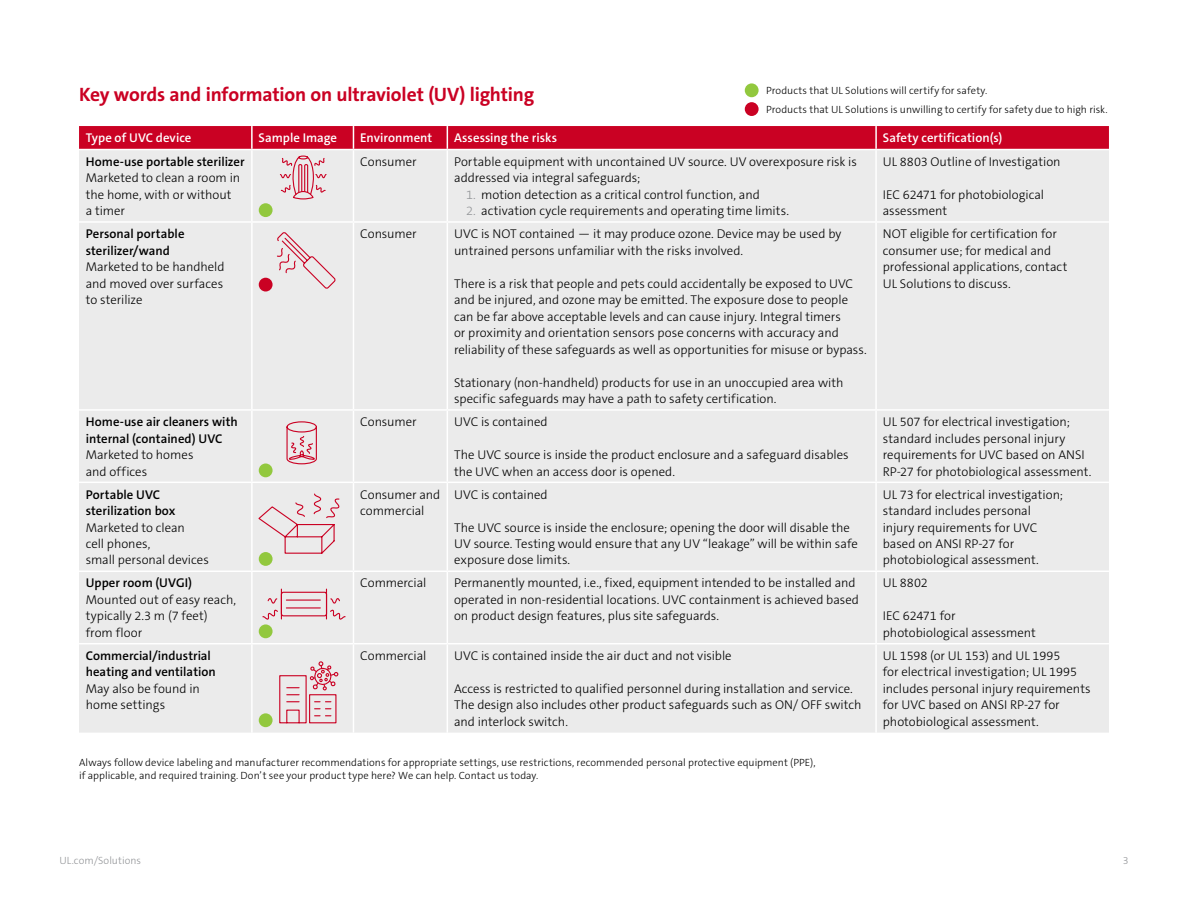
<style>
.page{position:relative;width:1188px;height:918px;background:#fff}
.page>*{position:absolute;margin:0;border:0;box-sizing:border-box;transform-origin:0 0}
.t1{font:700 19.5px "The Sans C5";letter-spacing:-.01em;color:#ca0123}
.t2{font:300 12.75px/16.5px "The Sans C5";color:#000}
.t3{font:600 12.75px/16.5px "The Sans C5";letter-spacing:.005em;color:#000}
.t4{font:600 12.75px "The Sans C5";letter-spacing:.005em;color:#fff}
.t5{font:300 10.5px/13.5px "The Sans C5";letter-spacing:.005em;color:#000}
.t6{font:300 10.5px "The Sans C5";letter-spacing:.01em;color:#939598}
.s1{color:#939598}
</style>
<div class="page">
<div style="left:79px;top:200px;width:1030px;height:533px;background:#ebebeb"></div>
<hr style="left:251px;top:150px;width:2px;height:71px;background:#fff">
<hr style="left:447px;top:150px;width:1px;height:71px;background:#fff">
<hr style="left:875px;top:150px;width:2px;height:71px;background:#fff">
<hr style="left:79px;top:221px;width:173px;height:2px;background:#fff">
<hr style="left:252px;top:221px;width:101px;height:2px;background:#fff">
<hr style="left:251px;top:223px;width:2px;height:186px;background:#fff">
<hr style="left:353px;top:221px;width:94px;height:2px;background:#fff">
<hr style="left:447px;top:221px;width:429px;height:2px;background:#fff">
<hr style="left:447px;top:223px;width:1px;height:186px;background:#fff">
<hr style="left:876px;top:221px;width:233px;height:2px;background:#fff">
<hr style="left:875px;top:223px;width:2px;height:186px;background:#fff">
<hr style="left:79px;top:409px;width:173px;height:2px;background:#fff">
<hr style="left:252px;top:409px;width:101px;height:2px;background:#fff">
<hr style="left:251px;top:411px;width:2px;height:71px;background:#fff">
<hr style="left:353px;top:409px;width:94px;height:2px;background:#fff">
<hr style="left:447px;top:409px;width:429px;height:2px;background:#fff">
<hr style="left:447px;top:411px;width:1px;height:71px;background:#fff">
<hr style="left:876px;top:409px;width:233px;height:2px;background:#fff">
<hr style="left:875px;top:411px;width:2px;height:71px;background:#fff">
<hr style="left:79px;top:482px;width:173px;height:1px;background:#fff">
<hr style="left:252px;top:482px;width:101px;height:1px;background:#fff">
<hr style="left:251px;top:483px;width:2px;height:88px;background:#fff">
<hr style="left:353px;top:482px;width:94px;height:1px;background:#fff">
<hr style="left:447px;top:482px;width:429px;height:1px;background:#fff">
<hr style="left:447px;top:483px;width:1px;height:88px;background:#fff">
<hr style="left:876px;top:482px;width:233px;height:1px;background:#fff">
<hr style="left:875px;top:483px;width:2px;height:88px;background:#fff">
<hr style="left:79px;top:571px;width:173px;height:1px;background:#fff">
<hr style="left:252px;top:571px;width:101px;height:1px;background:#fff">
<hr style="left:251px;top:572px;width:2px;height:71px;background:#fff">
<hr style="left:353px;top:571px;width:94px;height:1px;background:#fff">
<hr style="left:447px;top:571px;width:429px;height:1px;background:#fff">
<hr style="left:447px;top:572px;width:1px;height:71px;background:#fff">
<hr style="left:876px;top:571px;width:233px;height:1px;background:#fff">
<hr style="left:875px;top:572px;width:2px;height:71px;background:#fff">
<hr style="left:79px;top:643px;width:173px;height:1px;background:#fff">
<hr style="left:252px;top:643px;width:101px;height:1px;background:#fff">
<hr style="left:251px;top:644px;width:2px;height:89px;background:#fff">
<hr style="left:353px;top:643px;width:94px;height:1px;background:#fff">
<hr style="left:447px;top:643px;width:429px;height:1px;background:#fff">
<hr style="left:447px;top:644px;width:1px;height:89px;background:#fff">
<hr style="left:876px;top:643px;width:233px;height:1px;background:#fff">
<hr style="left:875px;top:644px;width:2px;height:89px;background:#fff">
<hr style="left:353px;top:150px;width:1px;height:71px;background:#fff">
<hr style="left:353px;top:223px;width:1px;height:186px;background:#fff">
<hr style="left:353px;top:411px;width:1px;height:71px;background:#fff">
<hr style="left:353px;top:483px;width:1px;height:88px;background:#fff">
<hr style="left:353px;top:572px;width:1px;height:71px;background:#fff">
<hr style="left:353px;top:644px;width:1px;height:89px;background:#fff">
<svg style="left:79px;top:126px;width:1030px;height:74px;background:#e1a2ad"></svg>
<svg style="left:261px;top:588px;width:86px;height:32px;background:#e6cdd1"></svg>
<svg style="left:276px;top:231px;width:60px;height:59px;background:#e8d7da"></svg>
<svg style="left:286px;top:421px;width:31px;height:44px"></svg>
<svg style="left:257px;top:493px;width:84px;height:61px;background:#e8d6d9"></svg>
<svg style="left:279px;top:660px;width:60px;height:64px;background:#e5c4c9"></svg>
<div style="left:745px;top:83px;width:14px;height:14px;background:#92c83e;border-radius:50%"></div>
<div style="left:259px;top:203px;width:14px;height:14px;background:#92c83e;border-radius:50%"></div>
<div style="left:259px;top:463px;width:14px;height:14px;background:#92c83e;border-radius:50%"></div>
<div style="left:259px;top:552px;width:14px;height:14px;background:#92c83e;border-radius:50%"></div>
<div style="left:259px;top:624px;width:14px;height:14px;background:#92c83e;border-radius:50%"></div>
<div style="left:259px;top:713px;width:14px;height:14px;background:#92c83e;border-radius:50%"></div>
<div style="left:745px;top:102px;width:14px;height:14px;background:#ca0123;border-radius:50%"></div>
<div style="left:259px;top:278px;width:14px;height:14px;background:#ca0123;border-radius:50%"></div>
<h1 class="t1" style="left:79px;top:82px;width:457px">Key words and information on ultraviolet (UV) lighting</h1>
<p class="t4" style="left:86px;top:130px;width:107px">Type of UVC device</p>
<p class="t4" style="left:259px;top:130px;width:80px">Sample Image</p>
<p class="t4" style="left:360px;top:130px;width:74px">Environment</p>
<p class="t4" style="left:454px;top:130px;width:104px">Assessing the risks</p>
<p class="t4" style="left:883px;top:130px;width:121px">Safety certification(s)</p>
<p class="t3" style="left:86px;top:153px;width:160px">Home-use portable sterilizer</p>
<p class="t2" style="left:86px;top:170px;width:156px">Marketed to clean a room in the home, with or without a timer</p>
<p class="t5" style="left:766px;top:81px;width:343px;line-height:18.8px">Products that UL Solutions will certify for safety.<br>Products that UL Solutions is unwilling to certify for safety due to high risk.</p>
<p class="t2" style="left:883px;top:153px;width:179px">UL 8803 Outline of Investigation</p>
<p class="t2" style="left:883px;top:186px;width:163px">IEC 62471 for photobiological assessment</p>
<p class="t2" style="left:360px;top:153px;width:58px">Consumer</p>
<p class="t2" style="left:454px;top:153px;width:404px">Portable equipment with uncontained UV source. UV overexposure risk is addressed via integral safeguards;</p>
<p class="t2" style="left:466px;top:186px;width:295px"><span class="s1">1.</span> motion detection as a critical control function, and</p>
<p class="t2" style="left:466px;top:203px;width:324px"><span class="s1">2.</span> activation cycle requirements and operating time limits.</p>
<p class="t3" style="left:86px;top:226px;width:100px">Personal portable sterilizer/wand</p>
<p class="t2" style="left:86px;top:259px;width:140px;text-align:justify">Marketed to be handheld and moved over surfaces to sterilize</p>
<p class="t3" style="left:86px;top:414px;width:153px">Home-use air cleaners with internal (contained) UVC</p>
<p class="t2" style="left:86px;top:447px;width:109px">Marketed to homes and offices</p>
<p class="t3" style="left:86px;top:486px;width:91px">Portable UVC sterilization box</p>
<p class="t2" style="left:86px;top:519px;width:125px">Marketed to clean<br>cell phones,<br>small personal devices</p>
<p class="t3" style="left:86px;top:575px;width:108px">Upper room (UVGI)</p>
<p class="t2" style="left:86px;top:591px;width:152px">Mounted out of easy reach, typically 2.3 m (7 feet) from floor</p>
<p class="t3" style="left:86px;top:647px;width:132px">Commercial/industrial heating and ventilation</p>
<p class="t2" style="left:86px;top:680px;width:116px">May also be found in home settings</p>
<p class="t2" style="left:360px;top:226px;width:58px">Consumer</p>
<p class="t2" style="left:454px;top:226px;width:389px">UVC is NOT contained — it may produce ozone. Device may be used by untrained persons unfamiliar with the risks involved.</p>
<p class="t2" style="left:454px;top:275px;width:414px">There is a risk that people and pets could accidentally be exposed to UVC and be injured, and ozone may be emitted. The exposure dose to people can be far above acceptable levels and can cause injury. Integral timers<br>or proximity and orientation sensors pose concerns with accuracy and reliability of these safeguards as well as opportunities for misuse or bypass.</p>
<p class="t2" style="left:454px;top:374px;width:391px">Stationary (non-handheld) products for use in an unoccupied area with specific safeguards may have a path to safety certification.</p>
<p class="t2" style="left:360px;top:414px;width:58px">Consumer</p>
<p class="t2" style="left:454px;top:414px;width:95px">UVC is contained</p>
<p class="t2" style="left:454px;top:447px;width:396px">The UVC source is inside the product enclosure and a safeguard disables the UVC when an access door is opened.</p>
<p class="t2" style="left:360px;top:486px;width:82px">Consumer and commercial</p>
<p class="t2" style="left:454px;top:486px;width:95px">UVC is contained</p>
<p class="t2" style="left:454px;top:519px;width:405px">The UVC source is inside the enclosure; opening the door will disable the<br>UV source. Testing would ensure that any UV “leakage” will be within safe exposure dose limits.</p>
<p class="t2" style="left:883px;top:226px;width:186px">NOT eligible for certification for consumer use; for medical and professional applications, contact<br>UL Solutions to discuss.</p>
<p class="t2" style="left:883px;top:414px;width:210px">UL 507 for electrical investigation; standard includes personal injury requirements for UVC based on ANSI RP-27 for photobiological assessment.</p>
<p class="t2" style="left:883px;top:486px;width:182px">UL 73 for electrical investigation; standard includes personal injury requirements for UVC based on ANSI RP-27 for photobiological assessment.</p>
<p class="t2" style="left:360px;top:575px;width:68px">Commercial</p>
<p class="t2" style="left:454px;top:575px;width:406px">Permanently mounted, i.e., fixed, equipment intended to be installed and operated in non-residential locations. UVC containment is achieved based on product design features, plus site safeguards.</p>
<p class="t2" style="left:883px;top:575px;width:46px">UL 8802</p>
<p class="t2" style="left:883px;top:608px;width:155px">IEC 62471 for photobiological assessment</p>
<p class="t2" style="left:360px;top:647px;width:68px">Commercial</p>
<p class="t2" style="left:454px;top:647px;width:279px">UVC is contained inside the air duct and not visible</p>
<p class="t2" style="left:454px;top:680px;width:409px">Access is restricted to qualified personnel during installation and service.<br>The design also includes other product safeguards such as ON/ OFF switch and interlock switch.</p>
<p class="t2" style="left:883px;top:647px;width:209px">UL 1598 (or UL 153) and UL 1995<br>for electrical investigation; UL 1995 includes personal injury requirements for UVC based on ANSI RP-27 for photobiological assessment.</p>
<p class="t5" style="left:79px;top:756px;width:738px">Always follow device labeling and manufacturer recommendations for appropriate settings, use restrictions, recommended personal protective equipment (PPE), if applicable, and required training. Don’t see your product type here? We can help. Contact us today.</p>
<p class="t6" style="left:59px;top:854px;width:83px">UL.com/Solutions</p>
<p class="t6" style="left:1123px;top:854px;width:7px">3</p>
</div>
